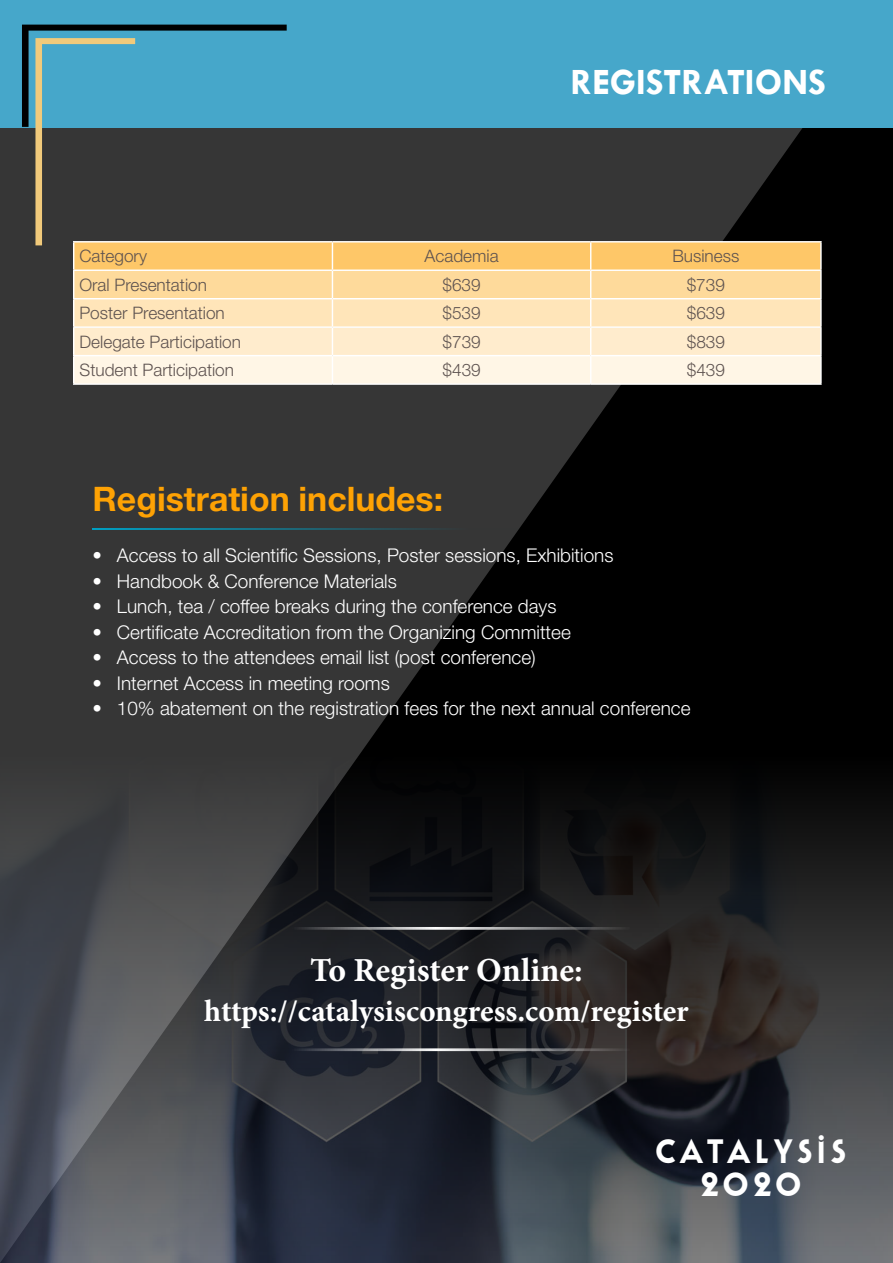
<style>
.page{position:relative;width:893px;height:1263px;background:#fff}
.page>*{position:absolute;margin:0;border:0;box-sizing:border-box;transform-origin:0 0}
.t1{font:700 37.5px "Tw Cen";color:#fff}
.t2{font:700 33.75px "Helvetica Neue LT Std";color:#fea204}
.t3{font:33.75px/32.8px "Bloxhall Sample";letter-spacing:.14em;color:#fff;text-align:center}
.t4{font:700 33.6px "Minion Pro";color:#fff}
.t5{font:700 30.9px "Minion Pro";color:#fff}
.t6{font:300 18.9px "Helvetica Neue LT Std";color:#fff}
.t7{font:300 17.25px "Helvetica Neue LT Std";color:#5e5350}
</style>
<div class="page">
<svg style="left:0;top:128px;width:893px;height:478px;background:#1e1e1e"></svg>
<div style="left:0;top:0;width:893px;height:128px;background:#46a7ca"></div>
<img style="left:0;top:606px;width:893px;height:657px">
<hr style="left:591px;top:241px;width:231px;height:1px;background:#fff">
<hr style="left:820px;top:242px;width:2px;height:28px;background:#fff">
<hr style="left:591px;top:270px;width:231px;height:1px;background:#fff">
<hr style="left:820px;top:271px;width:2px;height:27px;background:#fff">
<hr style="left:591px;top:298px;width:231px;height:1px;background:#fff">
<hr style="left:820px;top:299px;width:2px;height:27px;background:#fff">
<hr style="left:591px;top:326px;width:231px;height:2px;background:#fff">
<hr style="left:820px;top:328px;width:2px;height:27px;background:#fff">
<hr style="left:591px;top:355px;width:231px;height:1px;background:#fff">
<svg style="left:22px;top:25px;width:799px;height:359px"></svg>
<hr style="left:820px;top:356px;width:2px;height:27px;background:#fff">
<hr style="left:73px;top:383px;width:259px;height:2px;background:#fff">
<hr style="left:332px;top:383px;width:259px;height:2px;background:#fff">
<hr style="left:591px;top:383px;width:231px;height:2px;background:#fff">
<hr style="left:93px;top:528px;width:459px;height:2px;background:#009fc2">
<div style="left:262px;top:927px;width:368px;height:3px;background:#fff;border:1px solid #fff"></div>
<div style="left:262px;top:1048px;width:368px;height:3px;background:#fff;border:1px solid #fff"></div>
<h1 class="t1" style="left:570px;top:59px;width:257px">REGISTRATIONS</h1>
<p class="t7" style="left:79px;top:245px;width:69px">Category</p>
<p class="t7" style="left:425px;top:245px;width:75px">Academia</p>
<p class="t7" style="left:672px;top:245px;width:68px">Business</p>
<p class="t7" style="left:79px;top:274px;width:129px">Oral Presentation</p>
<p class="t7" style="left:442px;top:274px;width:40px">$639</p>
<p class="t7" style="left:687px;top:274px;width:40px">$739</p>
<p class="t7" style="left:79px;top:302px;width:147px">Poster Presentation</p>
<p class="t7" style="left:442px;top:302px;width:40px">$539</p>
<p class="t7" style="left:687px;top:302px;width:40px">$639</p>
<p class="t7" style="left:79px;top:331px;width:163px">Delegate Participation</p>
<p class="t7" style="left:442px;top:331px;width:40px">$739</p>
<p class="t7" style="left:687px;top:331px;width:40px">$839</p>
<p class="t7" style="left:80px;top:359px;width:156px">Student Participation</p>
<p class="t7" style="left:443px;top:359px;width:40px">$439</p>
<p class="t7" style="left:687px;top:359px;width:40px">$439</p>
<h2 class="t2" style="left:93px;top:478px;width:352px">Registration includes:</h2>
<p class="t6" style="left:93px;top:544px;width:522px">• Access to all Scientific Sessions, Poster sessions, Exhibitions</p>
<p class="t6" style="left:93px;top:570px;width:306px">• Handbook &amp; Conference Materials</p>
<p class="t6" style="left:93px;top:595px;width:465px">• Lunch, tea / coffee breaks during the conference days</p>
<p class="t6" style="left:93px;top:620px;width:480px">• Certificate Accreditation from the Organizing Committee</p>
<p class="t6" style="left:93px;top:646px;width:445px">• Access to the attendees email list (post conference)</p>
<p class="t6" style="left:93px;top:671px;width:299px">• Internet Access in meeting rooms</p>
<p class="t6" style="left:93px;top:697px;width:599px">• 10% abatement on the registration fees for the next annual conference</p>
<h3 class="t4" style="left:310px;top:946px;width:274px">To Register Online:</h3>
<h3 class="t5" style="left:204px;top:989px;width:486px">https://catalysiscongress.com/register</h3>
<h2 class="t3" style="left:656px;top:1138px;width:192px">CATALYSIS<br>2020</h2>
</div>
